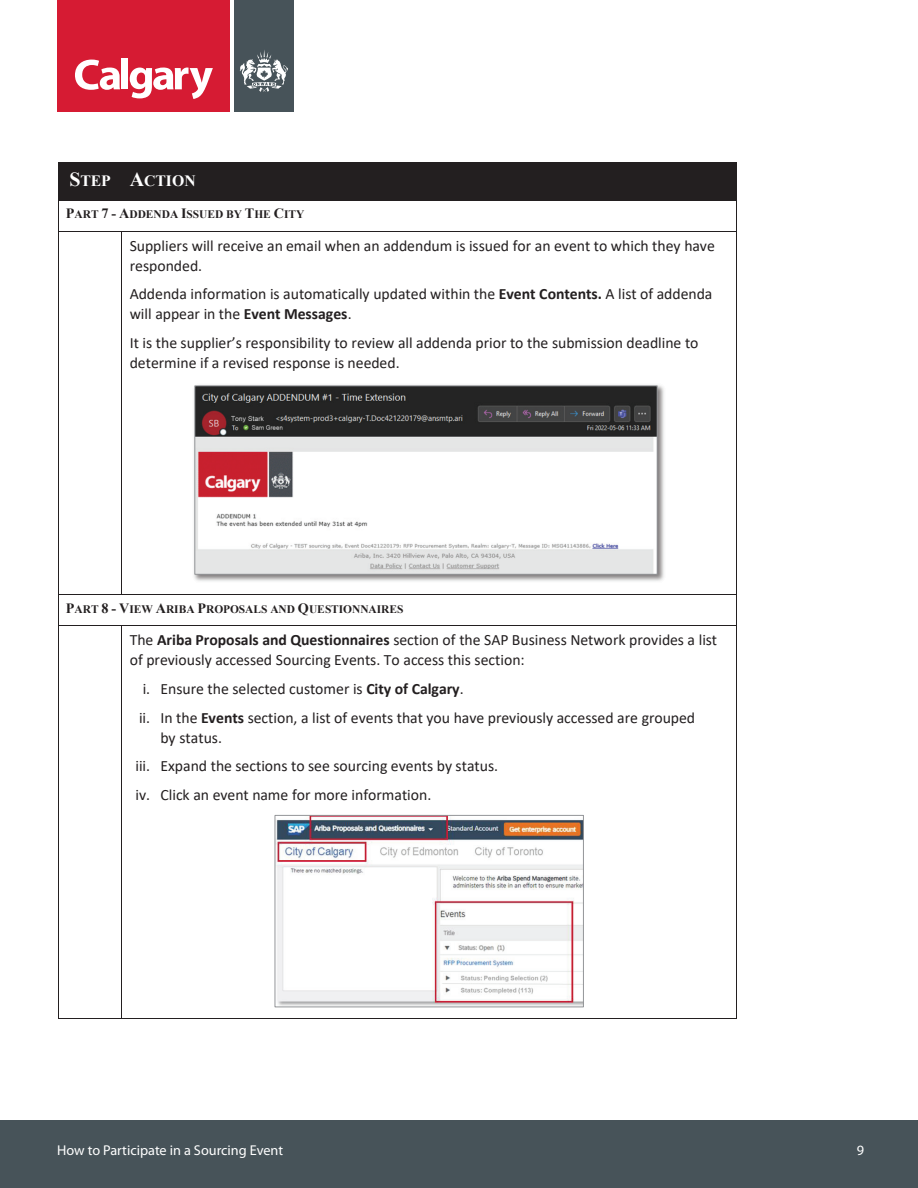
<style>
.page{position:relative;width:918px;height:1188px;background:#fff}
.page>*{position:absolute;margin:0;border:0;box-sizing:border-box;transform-origin:0 0}
.t1{font:15.75px/20px "Calibri";color:#231f20}
.t2{font:700 15.75px "Times New Roman";letter-spacing:-.005em;color:#fff}
.t3{font:14.25px "Myriad Pro";color:#fff}
.t4{font:700 11.4px "Times New Roman";letter-spacing:-.005em;color:#231f20}
.s1{font-size:19.95px}
.s2{font-size:14.25px}
.s3{font-weight:700}
</style>
<div class="page">
<div style="left:0;top:1120px;width:918px;height:68px;background:#475359"></div>
<div style="left:57px;top:0;width:174px;height:112px;background:#d61b33"></div>
<div style="left:234px;top:0;width:59px;height:112px;background:#475359"></div>
<svg style="left:75px;top:60px;width:45px;height:30px"></svg>
<div style="left:121px;top:58px;width:7px;height:31px;background:#fff"></div>
<svg style="left:130px;top:68px;width:83px;height:31px"></svg>
<svg style="left:240px;top:50px;width:48px;height:42px"></svg>
<div style="left:59px;top:163px;width:63px;height:37px;background:#231f20"></div>
<div style="left:122px;top:163px;width:614px;height:37px;background:#231f20"></div>
<hr style="left:59px;top:162px;width:63px;height:1px;background:#231f20">
<hr style="left:122px;top:162px;width:614px;height:1px;background:#231f20">
<hr style="left:58px;top:163px;width:1px;height:37px;background:#231f20">
<hr style="left:736px;top:163px;width:1px;height:37px;background:#231f20">
<hr style="left:59px;top:200px;width:63px;height:1px;background:#231f20">
<hr style="left:122px;top:200px;width:614px;height:1px;background:#231f20">
<hr style="left:58px;top:201px;width:1px;height:30px;background:#231f20">
<hr style="left:736px;top:201px;width:1px;height:30px;background:#231f20">
<hr style="left:59px;top:231px;width:63px;height:1px;background:#231f20">
<hr style="left:122px;top:231px;width:614px;height:1px;background:#231f20">
<hr style="left:58px;top:232px;width:1px;height:363px;background:#231f20">
<hr style="left:122px;top:232px;width:1px;height:363px;background:#231f20">
<hr style="left:736px;top:232px;width:1px;height:363px;background:#231f20">
<hr style="left:59px;top:595px;width:63px;height:1px;background:#231f20">
<hr style="left:122px;top:595px;width:614px;height:1px;background:#231f20">
<hr style="left:58px;top:595px;width:1px;height:30px;background:#231f20">
<hr style="left:736px;top:595px;width:1px;height:30px;background:#231f20">
<hr style="left:59px;top:625px;width:63px;height:1px;background:#231f20">
<hr style="left:122px;top:625px;width:614px;height:1px;background:#231f20">
<hr style="left:58px;top:626px;width:1px;height:392px;background:#231f20">
<hr style="left:59px;top:1018px;width:63px;height:1px;background:#231f20">
<hr style="left:122px;top:626px;width:1px;height:392px;background:#231f20">
<hr style="left:122px;top:1018px;width:614px;height:1px;background:#231f20">
<hr style="left:736px;top:626px;width:1px;height:392px;background:#231f20">
<img style="left:194px;top:385px;width:470px;height:196px">
<img style="left:196px;top:387px;width:460px;height:186px">
<div style="left:194px;top:385px;width:464px;height:190px;border:1px solid #939598"></div>
<img style="left:277px;top:817px;width:305px;height:188px">
<div style="left:275px;top:815px;width:309px;height:192px;border:1px solid #939598"></div>
<p class="t2" style="left:69px;top:170px;width:128px"><span class="s1">S</span>TEP <span class="s1">A</span>CTION</p>
<p class="t4" style="left:66px;top:207px;width:240px"><span class="s2">P</span>ART <span class="s2">7 - A</span>DDENDA <span class="s2">I</span>SSUED BY <span class="s2">T</span>HE <span class="s2">C</span>ITY</p>
<p class="t1" style="left:130px;top:235px;width:587px">Suppliers will receive an email when an addendum is issued for an event to which they have responded.</p>
<p class="t1" style="left:130px;top:284px;width:584px">Addenda information is automatically updated within the <span class="s3">Event Contents.</span> A list of addenda will appear in the <span class="s3">Event Messages</span>.</p>
<p class="t1" style="left:130px;top:333px;width:570px">It is the supplier’s responsibility to review all addenda prior to the submission deadline to determine if a revised response is needed.</p>
<p class="t4" style="left:66px;top:601px;width:339px"><span class="s2">P</span>ART <span class="s2">8 - V</span>IEW <span class="s2">A</span>RIBA <span class="s2">P</span>ROPOSALS AND <span class="s2">Q</span>UESTIONNAIRES</p>
<p class="t1" style="left:130px;top:630px;width:589px">The <span class="s3">Ariba Proposals and Questionnaires</span> section of the SAP Business Network provides a list of previously accessed Sourcing Events. To access this section:</p>
<p class="t1" style="left:139px;top:674px;width:558px;line-height:28.5px">i. Ensure the selected customer is <span class="s3">City of Calgary</span>.<br>ii. In the <span class="s3">Events</span> section, a list of events that you have previously accessed are grouped</p>
<p class="t1" style="left:135px;top:723px;width:364px;line-height:28.7px;text-indent:25px">by status.<br>iii. Expand the sections to see sourcing events by status. iv. Click an event name for more information.</p>
<p class="t3" style="left:57px;top:1142px;width:227px">How to Participate in a Sourcing Event</p>
<p class="t3" style="left:857px;top:1142px;width:9px">9</p>
</div>
